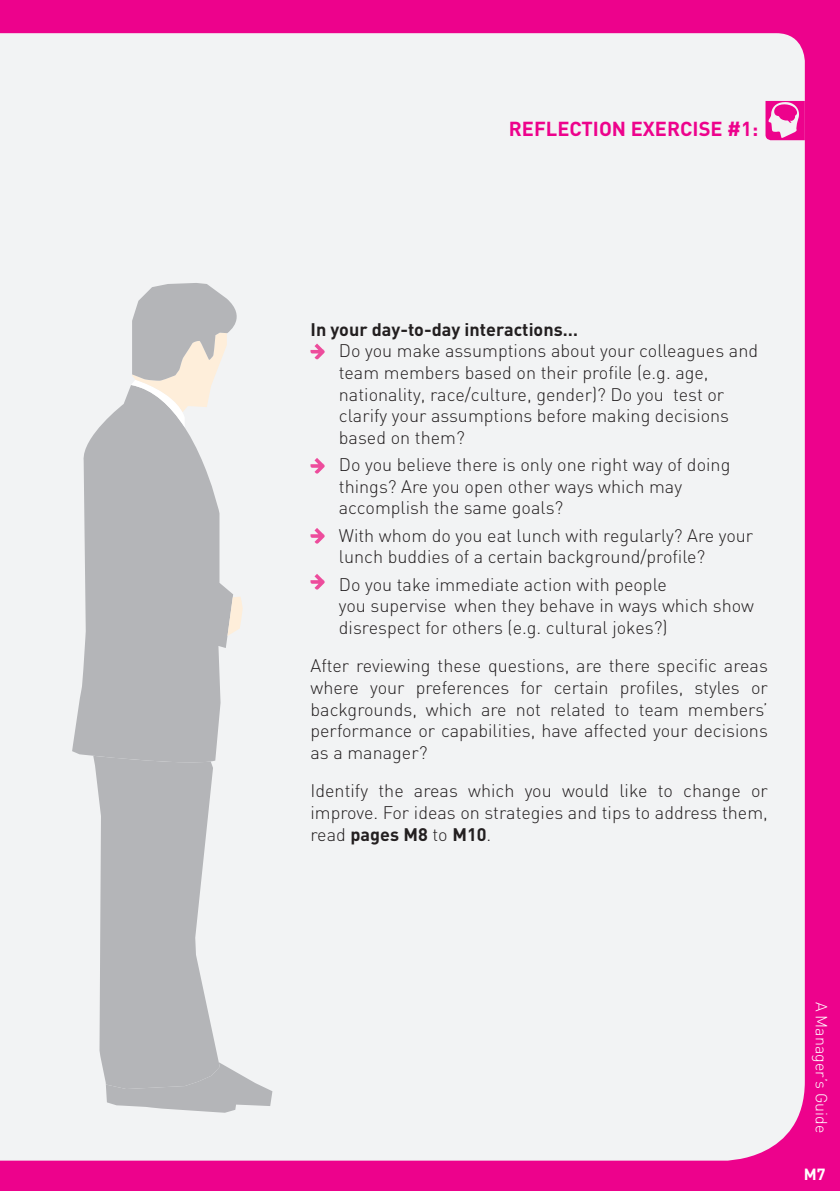
<style>
.page{position:relative;width:840px;height:1191px;background:#fff}
.page>*{position:absolute;margin:0;border:0;box-sizing:border-box;transform-origin:0 0}
.t1{font:700 20px "DIN";color:#ed028c}
.t2{font:300 18px/21.6px "DIN";color:#231f20}
.t3{font:700 18px "DIN";color:#231f20}
.t4{font:300 16px "DIN";color:#fff}
.t5{font:700 16px "DIN";color:#fff}
.s1{font-weight:700}
</style>
<div class="page">
<div style="left:0;top:0;width:839px;height:1191px;background:#ed028c"></div>
<div style="left:0;top:33px;width:804px;height:1127px;background:#f2f3f4"></div>
<svg style="left:72px;top:385px;width:161px;height:382px;background:#c0c1c4"></svg>
<svg style="left:131px;top:283px;width:116px;height:144px;background:#d4d2d1"></svg>
<svg style="left:227px;top:596px;width:15px;height:40px"></svg>
<svg style="left:93px;top:755px;width:126px;height:334px;background:#bdbec1"></svg>
<svg style="left:106px;top:1062px;width:166px;height:50px;background:#bfc0c2"></svg>
<svg style="left:310px;top:343px;width:15px;height:17px"></svg>
<svg style="left:310px;top:458px;width:15px;height:16px"></svg>
<svg style="left:310px;top:528px;width:15px;height:16px"></svg>
<svg style="left:310px;top:574px;width:15px;height:16px"></svg>
<svg style="left:765px;top:101px;width:39px;height:39px"></svg>
<p class="t1" style="left:508px;top:116px;width:251px">Reflection exercise #1:</p>
<p class="t3" style="left:310px;top:317px;width:269px">In your day-to-day interactions…</p>
<p class="t2" style="left:339px;top:340px;width:420px;text-indent:-28px">Do you make assumptions about your colleagues and team members based on their profile (e.g. age, nationality, race/culture, gender)? Do you test or clarify your assumptions before making decisions based on them?</p>
<p class="t2" style="left:339px;top:454px;width:393px;text-indent:-28px">Do you believe there is only one right way of doing things? Are you open other ways which may accomplish the same goals?</p>
<p class="t2" style="left:339px;top:524px;width:415px">With whom do you eat lunch with regularly? Are your lunch buddies of a certain background/profile?</p>
<p class="t2" style="left:339px;top:573px;width:416px;text-indent:-28px">Do you take immediate action with people<br>you supervise when they behave in ways which show disrespect for others (e.g. cultural jokes?)</p>
<p class="t2" style="left:310px;top:655px;width:458px;text-align:justify">After reviewing these questions, are there specific areas where your preferences for certain profiles, styles or backgrounds, which are not related to team members’ performance or capabilities, have affected your decisions as a manager?</p>
<p class="t2" style="left:310px;top:780px;width:458px;text-align:justify">Identify the areas which you would like to change or improve. For ideas on strategies and tips to address them, read <span class="s1">pages M8</span> to <span class="s1">M10</span>.</p>
<p class="t4" style="left:830px;top:1001px;width:133px;rotate:90deg">A Manager’s Guide</p>
<p class="t5" style="left:803px;top:1163px;width:23px">M7</p>
</div>
